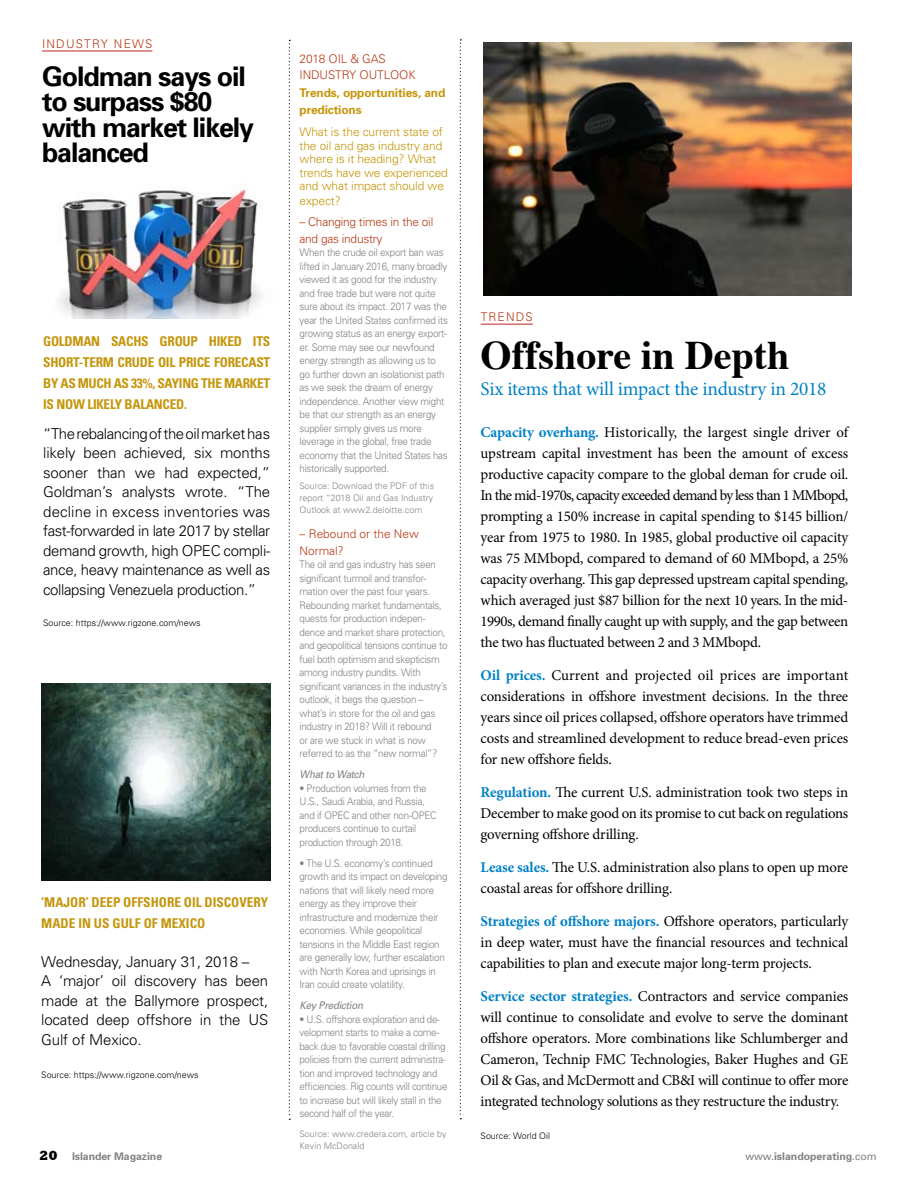
<style>
.page{position:relative;width:918px;height:1188px;background:#fff}
.page>*{position:absolute;margin:0;border:0;box-sizing:border-box;transform-origin:0 0}
.t1{font:700 40.5px "Times";color:#000}
.t2{font:700 27px/25.5px "Univers";letter-spacing:-.04em;color:#000}
.t3{font:19.5px "Minion Pro";letter-spacing:-.01em;color:#0081c6}
.t4{font:15px/21px "Minion Pro";letter-spacing:-.015em;color:#000;text-align:justify}
.t5{font:300 15px/19.5px "Univers";letter-spacing:-.01em;color:#000;text-align:justify}
.t6{font:700 condensed 13.5px/21px "Univers";letter-spacing:-.02em;color:#c5960c;text-align:justify}
.t7{font:800 13.5px "Rockwell";color:#000}
.t8{font:300 12px/13.5px "Univers";letter-spacing:-.01em;color:#c5960c}
.t9{font:300 12px/16.5px "Univers";letter-spacing:-.01em;color:#b43a16}
.t10{font:700 12px/16.5px "Univers";letter-spacing:-.01em;color:#c5960c}
.t11{font:300 12px "Univers";letter-spacing:.1em;color:#b43a16}
.t12{font:300 10.5px/13.5px "Univers";letter-spacing:-.025em;color:#807f83;scale:.93 1}
.t13{font:700 10.5px "Univers";letter-spacing:-.005em;color:#808285}
.t14{font:italic 10.5px "Univers";letter-spacing:-.025em;color:#807f83;scale:.93 1}
.t15{font:300 9px/12px "Univers";color:#808285;text-align:justify}
.t16{font:300 9px "Univers";color:#000}
.s1{font-weight:700;color:#0081c6}
.s2{font-weight:400}
</style>
<div class="page">
<img style="left:483px;top:42px;width:368px;height:253px">
<hr style="left:42px;top:51px;width:110px;height:1px;background:#c22026">
<svg style="left:289px;top:40px;width:1px;height:1080px"></svg>
<svg style="left:460px;top:39px;width:1px;height:1080px"></svg>
<img style="left:41px;top:684px;width:229px;height:196px">
<hr style="left:481px;top:324px;width:52px;height:1px;background:#c22026">
<img style="left:59px;top:184px;width:203px;height:134px">
<p class="t11" style="left:42px;top:36px;width:112px">INDUSTRY NEWS</p>
<p class="t2" style="left:42px;top:63px;width:214px">Goldman says oil to surpass $80 with market likely balanced</p>
<p class="t6" style="left:43px;top:330px;width:229px">GOLDMAN SACHS GROUP HIKED ITS SHORT-TERM CRUDE OIL PRICE FORECAST BY AS MUCH AS 33%, SAYING THE MARKET IS NOW LIKELY BALANCED.</p>
<p class="t5" style="left:43px;top:423px;width:229px">“The rebalancing of the oil market has likely been achieved, six months sooner than we had expected,” Goldman’s analysts wrote. “The decline in excess inventories was fast-forwarded in late 2017 by stellar demand growth, high OPEC compli&shy;ance, heavy maintenance as well as collapsing Venezuela production.”</p>
<p class="t16" style="left:43px;top:617px;width:159px">Source: https://www.rigzone.com/news</p>
<p class="t6" style="left:41px;top:891px;width:59px">‘MAJOR’ DEEP</p>
<p class="t6" style="left:123px;top:891px;width:9px">OFFSHORE</p>
<p class="t6" style="left:184px;top:891px;width:29px">OIL DISCO</p>
<p class="t6" style="left:239px;top:891px;width:16px">VERY</p>
<p class="t6" style="left:41px;top:912px;width:10px">MADE</p>
<p class="t6" style="left:78px;top:912px;width:42px">INUSGULF</p>
<p class="t6" style="left:144px;top:912px;width:50px">OFMEXICO</p>
<p class="t5" style="left:41px;top:951px;width:229px;text-align:left">Wednesday, January 31, 2018 –<br>A ‘major’ oil discovery has been made at the Ballymore prospect, located deep offshore in the US<br>Gulf of Mexico.</p>
<p class="t16" style="left:41px;top:1069px;width:159px">Source: https://www.rigzone.com/news</p>
<p class="t9" style="left:300px;top:50px;width:118px">2018 OIL &amp; GAS<br>INDUSTRY OUTLOOK</p>
<p class="t10" style="left:300px;top:84px;width:147px">Trends, opportunities, and predictions</p>
<p class="t8" style="left:300px;top:125px;width:150px">What is the current state of the oil and gas industry and where is it heading? What trends have we experienced and what impact should we</p>
<p class="t8" style="left:300px;top:194px;width:43px">expect?</p>
<p class="t9" style="left:300px;top:213px;width:135px">– Changing times in the oil and gas industry</p>
<p class="t12" style="left:300px;top:245px;width:161px">When the crude oil export ban was lifted in January 2016, many broadly viewed it as good for the industry and free trade but were not quite sure about its impact. 2017 was the year the United States confirmed its growing status as an energy export&shy;er. Some may see our newfound energy strength as allowing us to go further down an isolationist path as we seek the dream of energy independence. Another view might be that our strength as an energy supplier simply gives us more leverage in the global, free trade economy that the United States has historically supported.</p>
<p class="t15" style="left:300px;top:479px;width:136px">Source: Download the PDF of this report “2018 Oil and Gas Industry Outlook at www2.deloitte.com</p>
<p class="t9" style="left:300px;top:525px;width:121px">– Rebound or the New<br>Normal?</p>
<p class="t12" style="left:300px;top:557px;width:161px">The oil and gas industry has seen significant turmoil and transfor&shy;mation over the past four years.<br>Rebounding market fundamentals, quests for production indepen&shy;dence and market share protection, and geopolitical tensions continue to fuel both optimism and skepticism among industry pundits. With significant variances in the industry’s outlook, it begs the question – what’s in store for the oil and gas industry in 2018? Will it rebound<br>or are we stuck in what is now referred to as the “new normal”?</p>
<p class="t14" style="left:300px;top:768px;width:71px">What to Watch</p>
<p class="t12" style="left:300px;top:781px;width:149px">• Production volumes from the<br>U.S., Saudi Arabia, and Russia, and if OPEC and other non-OPEC producers continue to curtail production through 2018.</p>
<p class="t12" style="left:300px;top:856px;width:161px">• The U.S. economy’s continued growth and its impact on developing nations that will likely need more energy as they improve their infrastructure and modernize their economies. While geopolitical tensions in the Middle East region are generally low, further escalation with North Korea and uprisings in Iran could create volatility.</p>
<p class="t14" style="left:300px;top:999px;width:70px">Key Prediction</p>
<p class="t12" style="left:300px;top:1012px;width:161px">• U.S. offshore exploration and de&shy;velopment starts to make a come&shy;back due to favorable coastal drilling policies from the current administra&shy;tion and improved technology and efficiencies. Rig counts will continue to increase but will likely stall in the second half of the year.</p>
<p class="t15" style="left:300px;top:1127px;width:149px">Source: www.credera.com, article by<br>Kevin McDonald</p>
<p class="t9" style="left:481px;top:308px;width:54px">TRENDS</p>
<p class="t1" style="left:481px;top:317px;width:310px">Offshore in Depth</p>
<p class="t3" style="left:481px;top:375px;width:347px">Six items that will impact the industry in 2018</p>
<p class="t4" style="left:481px;top:422px;width:369px"><span class="s1">Capacity overhang.</span> Historically, the largest single driver of upstream capital investment has been the amount of excess productive capacity compare to the global deman for crude oil.<br>In the mid-1970s, capacity exceeded demand by less than 1 MMbopd, prompting a 150% increase in capital spending to $145 billion/ year from 1975 to 1980. In 1985, global productive oil capacity was 75 MMbopd, compared to demand of 60 MMbopd, a 25% capacity overhang. This gap depressed upstream capital spending, which averaged just $87 billion for the next 10 years. In the mid-1990s, demand finally caught up with supply, and the gap between the two has fluctuated between 2 and 3 MMbopd.</p>
<p class="t4" style="left:481px;top:665px;width:369px"><span class="s1">Oil prices.</span> Current and projected oil prices are important considerations in offshore investment decisions. In the three years since oil prices collapsed, offshore operators have trimmed costs and streamlined development to reduce bread-even prices for new offshore fields.</p>
<p class="t4" style="left:481px;top:782px;width:369px"><span class="s1">Regulation.</span> The current U.S. administration took two steps in December to make good on its promise to cut back on regulations governing offshore drilling.</p>
<p class="t4" style="left:481px;top:857px;width:369px"><span class="s1">Lease sales.</span> The U.S. administration also plans to open up more coastal areas for offshore drilling.</p>
<p class="t4" style="left:481px;top:911px;width:369px"><span class="s1">Strategies of offshore majors.</span> Offshore operators, particularly in deep water, must have the financial resources and technical capabilities to plan and execute major long-term projects.</p>
<p class="t4" style="left:481px;top:986px;width:369px"><span class="s1">Service sector strategies.</span> Contractors and service companies will continue to consolidate and evolve to serve the dominant offshore operators. More combinations like Schlumberger and Cameron, Technip FMC Technologies, Baker Hughes and GE Oil &amp; Gas, and McDermott and CB&amp;I will continue to offer more integrated technology solutions as they restructure the industry.</p>
<p class="t16" style="left:481px;top:1130px;width:71px">Source: World Oil</p>
<p class="t7" style="left:39px;top:1148px;width:20px">20</p>
<p class="t13" style="left:72px;top:1150px;width:92px">Islander Magazine</p>
<p class="t13" style="left:745px;top:1150px;width:133px"><span class="s2">www.</span>islandoperating<span class="s2">.com</span></p>
</div>
